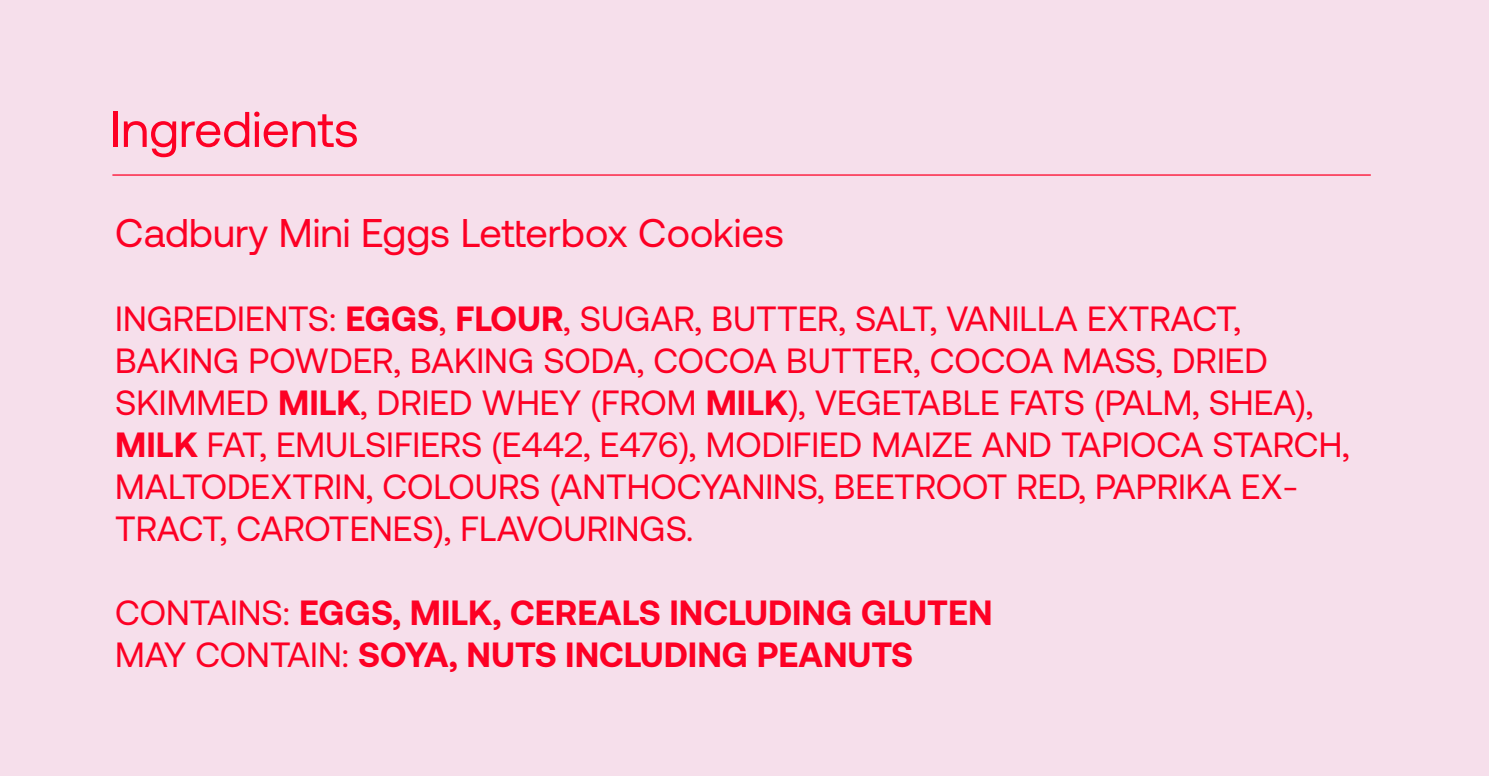
<style>
.page{position:relative;width:1489px;height:776px;background:#fff}
.page>*{position:absolute;margin:0;border:0;box-sizing:border-box;transform-origin:0 0}
.t1{font:50px "Aeonik";color:#fd0024}
.t2{font:40px "Aeonik";color:#fd0024}
.t3{font:35px/42px "Aeonik";color:#fd0024}
.t4{font:700 35px/42px "Aeonik";color:#fd0024}
.s1{font-weight:700}
.s2{font-weight:400}
</style>
<div class="page">
<div style="left:0;top:0;width:1488px;height:776px;background:#f6dfeb"></div>
<hr style="left:112px;top:174px;width:1258px;height:2px;background:#fd0024">
<h1 class="t1" style="left:110px;top:102px;width:250px">Ingredients</h1>
<p class="t2" style="left:115px;top:211px;width:670px">Cadbury Mini Eggs Letterbox Cookies</p>
<p class="t3" style="left:115px;top:297px;width:1235px">INGREDIENTS: <span class="s1">EGGS</span>, <span class="s1">FLOUR</span>, SUGAR, BUTTER, SALT, VANILLA EXTRACT, BAKING POWDER, BAKING SODA, COCOA BUTTER, COCOA MASS, DRIED SKIMMED <span class="s1">MILK</span>, DRIED WHEY (FROM <span class="s1">MILK</span>), VEGETABLE FATS (PALM, SHEA), <span class="s1">MILK</span> FAT, EMULSIFIERS (E442, E476), MODIFIED MAIZE AND TAPIOCA STARCH, MALTODEXTRIN, COLOURS (ANTHOCYANINS, BEETROOT RED, PAPRIKA EX-TRACT, CAROTENES), FLAVOURINGS.</p>
<p class="t4" style="left:115px;top:591px;width:878px"><span class="s2">CONTAINS:</span> EGGS, MILK, CEREALS INCLUDING GLUTEN<br><span class="s2">MAY CONTAIN:</span> SOYA, NUTS INCLUDING PEANUTS</p>
</div>
